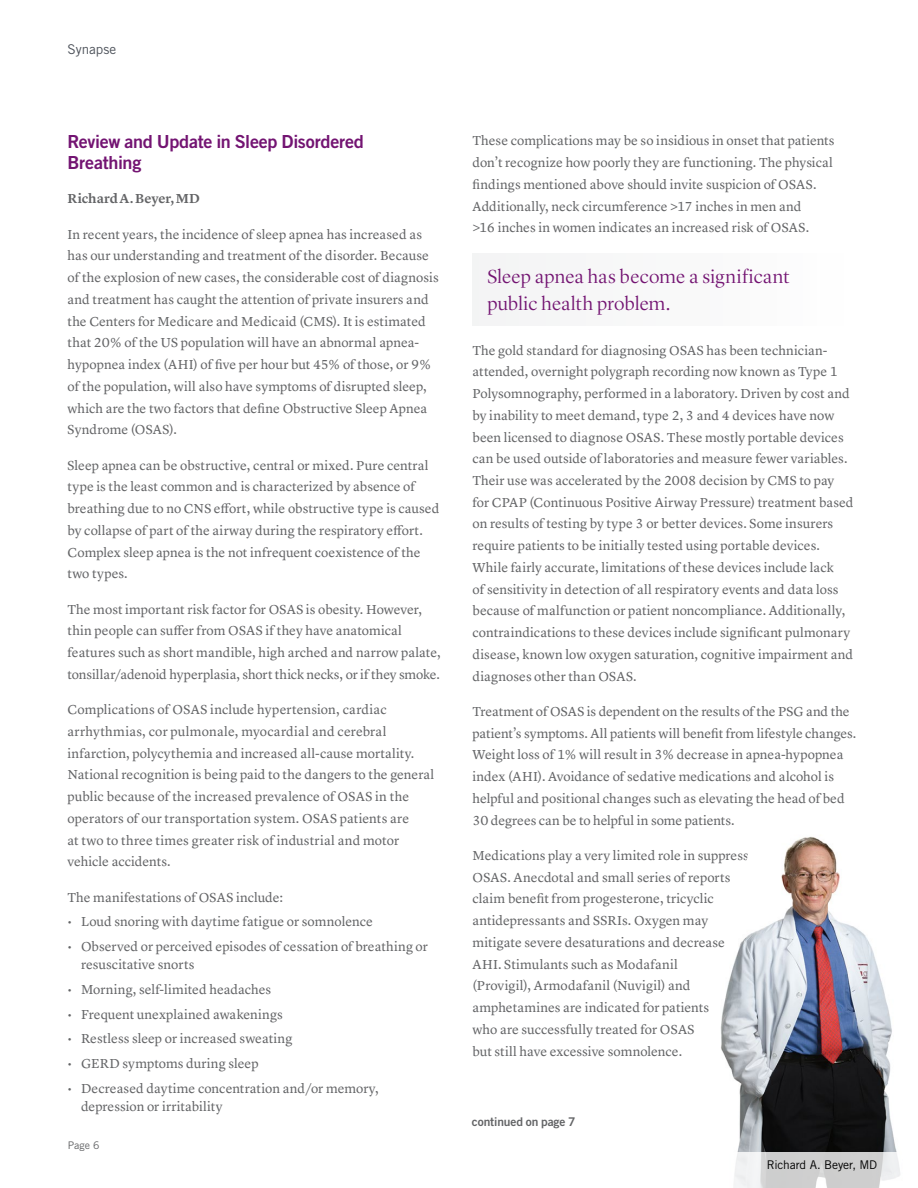
<style>
.page{position:relative;width:918px;height:1188px;background:#fff}
.page>*{position:absolute;margin:0;border:0;box-sizing:border-box;transform-origin:0 0}
.t1{font:300 19.5px/27px "Lyon Display";letter-spacing:.02em;color:#731472}
.t2{font:18px/21px "Trade Gothic LT Std Bd 2";letter-spacing:-.015em;color:#731472}
.t3{font:13.5px/21.8px "Lyon Text";letter-spacing:.005em;color:#636466}
.t4{font:600 13.5px "Lyon Text";letter-spacing:-.01em;color:#636466}
.t5{font:13.5px "Trade Gothic LT Std";color:#4d525a}
.t6{font:12px "Trade Gothic LT Std";letter-spacing:-.01em;color:#000}
.t7{font:12px "Trade Gothic LT Std Bd 2";letter-spacing:-.01em;color:#636466}
.t8{font:10.5px "Trade Gothic LT Std";color:#636466}
</style>
<div class="page">
<div style="left:472px;top:254px;width:378px;height:71px;background:#f8f9f9"></div>
<img style="left:721px;top:836px;width:176px;height:316px">
<svg style="left:734px;top:1152px;width:166px;height:36px"></svg>
<p class="t5" style="left:68px;top:41px;width:50px">Synapse</p>
<h2 class="t2" style="left:68px;top:131px;width:298px">Review and U pdate in Sleep Disordered<br>Breathing</h2>
<p class="t4" style="left:68px;top:189px;width:134px">Richard A. Beyer, MD</p>
<p class="t3" style="left:68px;top:222px;width:373px">In recent years, the incidence of sleep apnea has increased as has our understanding and treatment of the disorder. Because of the explosion of new cases, the considerable cost of diagnosis and treatment has caught the attention of private insurers and the Centers for Medicare and Medicaid (CMS). It is estimated that 20% of the US population will have an abnormal apnea&shy;hypopnea index (AHI) of five per hour but 45% of those, or 9% of the population, will also have symptoms of disrupted sleep, which are the two factors that define Obstructive Sleep Apnea Syndrome (OSAS).</p>
<p class="t3" style="left:68px;top:453px;width:373px">Sleep apnea can be obstructive, central or mixed. Pure central type is the least common and is characterized by absence of breathing due to no CNS effort, while obstructive type is caused by collapse of part of the airway during the respiratory effort.<br>Complex sleep apnea is the not infrequent coexistence of the two types.</p>
<p class="t3" style="left:68px;top:597px;width:375px">The most important risk factor for OSAS is obesity. However, thin people can suffer from OSAS if they have anatomical features such as short mandible, high arched and narrow palate, tonsillar/adenoid hyperplasia, short thick necks, or if they smoke.</p>
<p class="t3" style="left:68px;top:698px;width:368px">Complications of OSAS include hypertension, cardiac arrhythmias, cor pulmonale, myocardial and cerebral infarction, polycythemia and increased all-cause mortality.<br>National recognition is being paid to the dangers to the general public because of the increased prevalence of OSAS in the operators of our transportation system. OSAS patients are<br>at two to three times greater risk of industrial and motor vehicle accidents.</p>
<p class="t3" style="left:68px;top:885px;width:217px">The manifestations of OSAS include:</p>
<p class="t3" style="left:68px;top:910px;width:307px">• Loud snoring with daytime fatigue or somnolence</p>
<p class="t3" style="left:81px;top:937px;width:348px;line-height:18px;text-indent:-14px">• Observed or perceived episodes of cessation of breathing or resuscitative snorts</p>
<p class="t3" style="left:68px;top:977px;width:205px">• Morning, self-limited headaches</p>
<p class="t3" style="left:68px;top:1002px;width:217px">• Frequent unexplained awakenings</p>
<p class="t3" style="left:68px;top:1027px;width:226px">• Restless sleep or increased sweating</p>
<p class="t3" style="left:68px;top:1052px;width:193px">• GERD symptoms during sleep</p>
<p class="t3" style="left:81px;top:1078px;width:299px;line-height:18px;text-indent:-14px">• Decreased daytime concentration and/or memory, depression or irritability</p>
<p class="t8" style="left:68px;top:1139px;width:33px">Page 6</p>
<p class="t3" style="left:472px;top:129px;width:364px">These complications may be so insidious in onset that patients don’t recognize how poorly they are functioning. The physical findings mentioned above should invite suspicion of OSAS.<br>Additionally, neck circumference &gt;17 inches in men and<br>&gt;16 inches in women indicates an increased risk of OSAS.</p>
<h1 class="t1" style="left:487px;top:262px;width:304px">Sleep apnea has become a significant public health problem.</h1>
<p class="t3" style="left:472px;top:338px;width:383px">The gold standard for diagnosing OSAS has been technician&shy;attended, overnight polygraph recording now known as Type 1<br>Polysomnography, performed in a laboratory. Driven by cost and by inability to meet demand, type 2, 3 and 4 devices have now been licensed to diagnose OSAS. These mostly portable devices can be used outside of laboratories and measure fewer variables.<br>Their use was accelerated by the 2008 decision by CMS to pay for CPAP (Continuous Positive Airway Pressure) treatment based on results of testing by type 3 or better devices. Some insurers require patients to be initially tested using portable devices.<br>While fairly accurate, limitations of these devices include lack<br>of sensitivity in detection of all respiratory events and data loss because of malfunction or patient noncompliance. Additionally, contraindications to these devices include significant pulmonary disease, known low oxygen saturation, cognitive impairment and diagnoses other than OSAS.</p>
<p class="t3" style="left:472px;top:700px;width:385px">Treatment of OSAS is dependent on the results of the PSG and the patient’s symptoms. All patients will benefit from lifestyle changes.<br>Weight loss of 1% will result in 3% decrease in apnea-hypopnea index (AHI). Avoidance of sedative medications and alcohol is helpful and positional changes such as elevating the head of bed 30 degrees can be to helpful in some patients.</p>
<p class="t3" style="left:472px;top:843px;width:297px">Medications play a very limited role in suppressing OSAS. Anecdotal and small series of reports<br>claim benefit from progesterone, tricyclic antidepressants and SSRIs. Oxygen may<br>mitigate severe desaturations and decrease<br>AHI. Stimulants such as Modafanil<br>(Provigil), Armodafanil (Nuvigil) and amphetamines are indicated for patients<br>who are successfully treated for OSAS<br>but still have excessive somnolence.</p>
<p class="t7" style="left:472px;top:1115px;width:105px">continued on page 7</p>
<p class="t6" style="left:767px;top:1158px;width:112px">Richard A. Beyer, MD</p>
</div>
